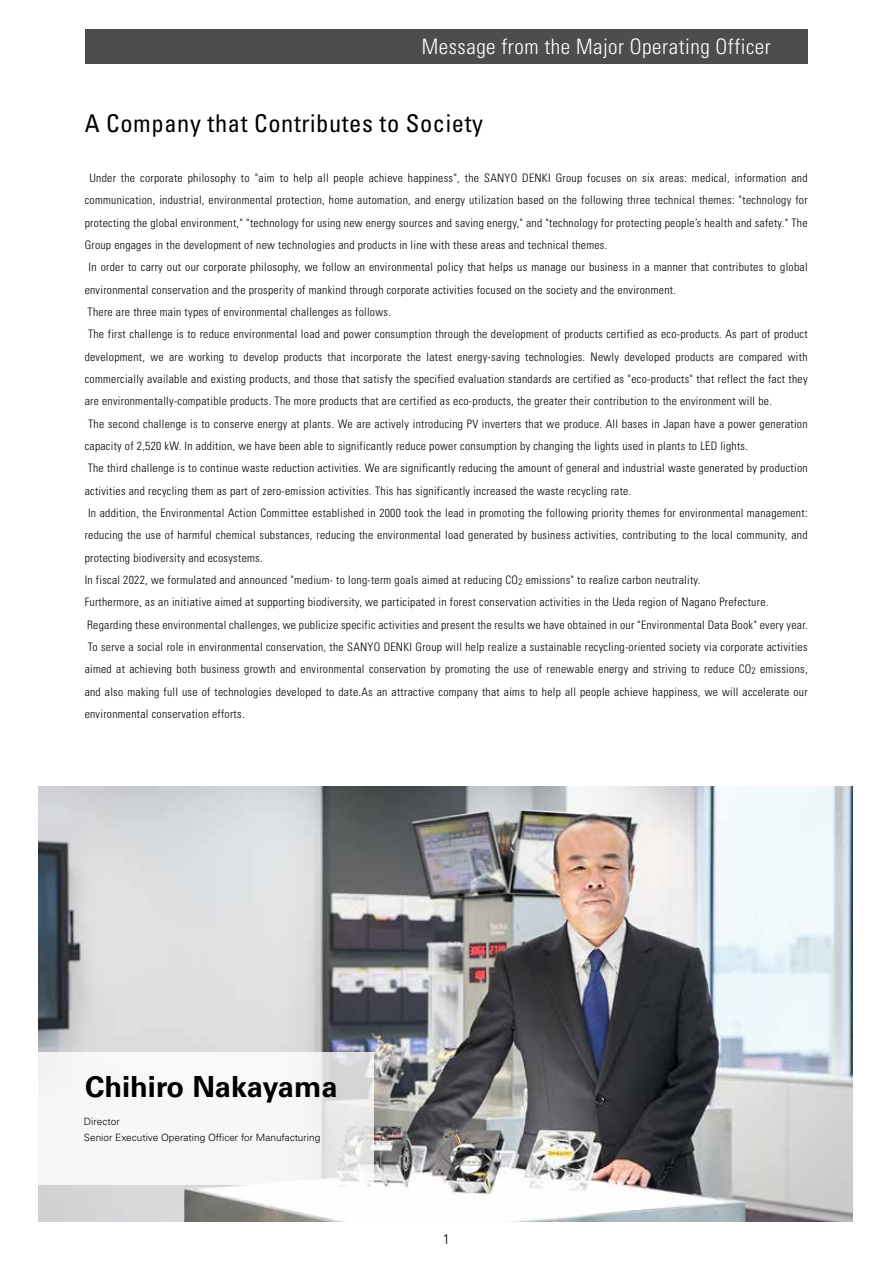
<style>
.page{position:relative;width:893px;height:1263px;background:#fff}
.page>*{position:absolute;margin:0;border:0;box-sizing:border-box;transform-origin:0 0}
.t1{font:700 28.95px "Univers LT Std";color:#000}
.t2{font:condensed 24.45px "Univers LT Std";letter-spacing:.025em;color:#000}
.t3{font:300 condensed 21.3px "Univers LT Std";letter-spacing:.025em;color:#fff}
.t4{font:300 13.8px "Univers LT Std";color:#000}
.t5{font:300 condensed 11.7px/22.4px "Univers LT Std";letter-spacing:.025em;color:#000}
.t6{font:300 10.05px/16.8px "Univers LT Std";color:#000}
.t7{font:300 condensed 9.3px "Univers LT Std";color:#000}
</style>
<div class="page">
<img style="left:38px;top:787px;width:815px;height:434px">
<div style="left:85px;top:30px;width:723px;height:34px;background:#4d4d4d"></div>
<svg style="left:38px;top:1052px;width:336px;height:133px"></svg>
<h3 class="t3" style="left:422px;top:33px;width:350px">Message from the Major Operating Officer</h3>
<h2 class="t2" style="left:85px;top:108px;width:400px">A Company that Contributes to Society</h2>
<p class="t5" style="left:89px;top:167px;width:720px">Under the corporate philosophy to "aim to help all people achieve happiness ," the SANYO DENKI Group focuses on six areas: medical, information and</p>
<p class="t5" style="left:85px;top:189px;width:724px">communication, industrial, environmental protection, home automation, and energy utilization based on the following three technical themes ": technology for</p>
<p class="t5" style="left:85px;top:211px;width:724px">protecting the global environment," "technology for using new energy sources and saving energy " , and "technology for protecting people s’ health and safety " . The</p>
<p class="t5" style="left:85px;top:234px;width:524px">Group engages in the development of new technologies and products in line with these areas and technical themes.</p>
<p class="t5" style="left:88px;top:256px;width:721px">In order to carry out our corporate philosophy, we follow an environmental policy that helps us manage our business in a manner that contributes to global</p>
<p class="t5" style="left:85px;top:278px;width:593px">environmental conservation and the prosperity of mankind through corporate activities focused on the society and the environment.</p>
<p class="t5" style="left:88px;top:301px;width:305px">There are three main types of environmental challenges as follows.</p>
<p class="t5" style="left:88px;top:323px;width:721px">The first challenge is to reduce environmental load and power consumption through the development of products certified as eco-products. As part of product</p>
<p class="t5" style="left:788px;top:345px;width:21px">with</p>
<p class="t5" style="left:85px;top:345px;width:62px">development,</p>
<p class="t5" style="left:85px;top:368px;width:724px">commercially available and existing products, and those that satisfy the specified evaluation standards are certified as "eco-products" that reflect the fact they</p>
<p class="t5" style="left:85px;top:390px;width:689px">are environmentally-compatible products. The more products that are certified as eco-products, the greater their contribution to the environment will be.</p>
<p class="t5" style="left:88px;top:412px;width:721px">The second challenge is to conserve energy at plants. We are actively introducing PV inverters that we produce. All bases in Japan have a power generation</p>
<p class="t5" style="left:85px;top:435px;width:665px">capacity of 2,520 kW In. addition, we have been able to significantly reduce power consumption by changing the lights used in plants to LED lights.</p>
<p class="t5" style="left:88px;top:457px;width:721px">The third challenge is to continue waste reduction activities. We are significantly reducing the amount of general and industrial waste generated by production</p>
<p class="t5" style="left:85px;top:479px;width:548px">activities and recycling them as part of zero-emission activities. This has significantly increased the waste recycling rate.</p>
<p class="t5" style="left:88px;top:502px;width:721px">In addition, the Environmental Action Committee established in 2000 took the lead in promoting the following priority themes for environmental management:</p>
<p class="t5" style="left:85px;top:524px;width:724px">reducing the use of harmful chemical substances, reducing the environmental load generated by business activities, contributing to the local community, and</p>
<p class="t5" style="left:85px;top:546px;width:179px">protecting biodiversity and ecosystems.</p>
<p class="t5" style="left:526px;top:569px;width:176px">emissions" to realize carbon neutrality.</p>
<p class="t5" style="left:189px;top:345px;width:37px">working</p>
<p class="t5" style="left:244px;top:345px;width:36px">develop</p>
<p class="t5" style="left:284px;top:345px;width:40px">products</p>
<p class="t5" style="left:327px;top:345px;width:19px">that</p>
<p class="t5" style="left:351px;top:345px;width:52px">incorporate</p>
<p class="t5" style="left:407px;top:345px;width:16px">the</p>
<p class="t5" style="left:426px;top:345px;width:27px">latest</p>
<p class="t5" style="left:457px;top:345px;width:64px">energy-saving</p>
<p class="t5" style="left:525px;top:345px;width:61px">technologies.</p>
<p class="t5" style="left:591px;top:345px;width:30px">Newly</p>
<p class="t5" style="left:624px;top:345px;width:47px">developed</p>
<p class="t5" style="left:676px;top:345px;width:40px">products</p>
<p class="t5" style="left:739px;top:345px;width:45px">compared</p>
<p class="t5" style="left:229px;top:345px;width:10px">to</p>
<p class="t5" style="left:150px;top:345px;width:15px">we</p>
<p class="t5" style="left:169px;top:345px;width:16px">are</p>
<p class="t5" style="left:719px;top:345px;width:16px">are</p>
<p class="t5" style="left:85px;top:569px;width:435px">In fiscal 2022, we formulated and announced "medium to- long-term goals aimed at reducing CO</p>
<p class="t5" style="left:85px;top:591px;width:685px">Furthermore, as an initiative aimed at supporting biodiversity, we participated in forest conservation activities in the Ueda region of Nagano Prefecture.</p>
<p class="t5" style="left:87px;top:613px;width:722px">Regarding these environmental challenges, we publicize specific activities and present the results we have obtained in our "Environmental Data Book" every year.</p>
<p class="t5" style="left:88px;top:636px;width:721px">To serve a social role in environmental conservation, the SANYO DENKI Group will help realize a sustainable recycling-oriented society via corporate activities</p>
<p class="t5" style="left:760px;top:658px;width:49px">emissions,</p>
<p class="t7" style="left:518px;top:576px;width:6px">2</p>
<p class="t5" style="left:85px;top:658px;width:724px">aimed at achieving both business growth and environmental conservation by promoting the use of renewable energy and striving to reduce CO<br>and also making full use of technologies developed to date.As an attractive company that aims to help all people achieve happiness, we will accelerate our environmental conservation efforts.</p>
<p class="t7" style="left:752px;top:665px;width:6px">2</p>
<h1 class="t1" style="left:85px;top:1070px;width:254px">Chihiro Nakayama</h1>
<p class="t6" style="left:84px;top:1113px;width:238px">Director<br>Senior Executive Operating Officer for Manufacturing</p>
<p class="t4" style="left:443px;top:1230px;width:9px">1</p>
</div>
